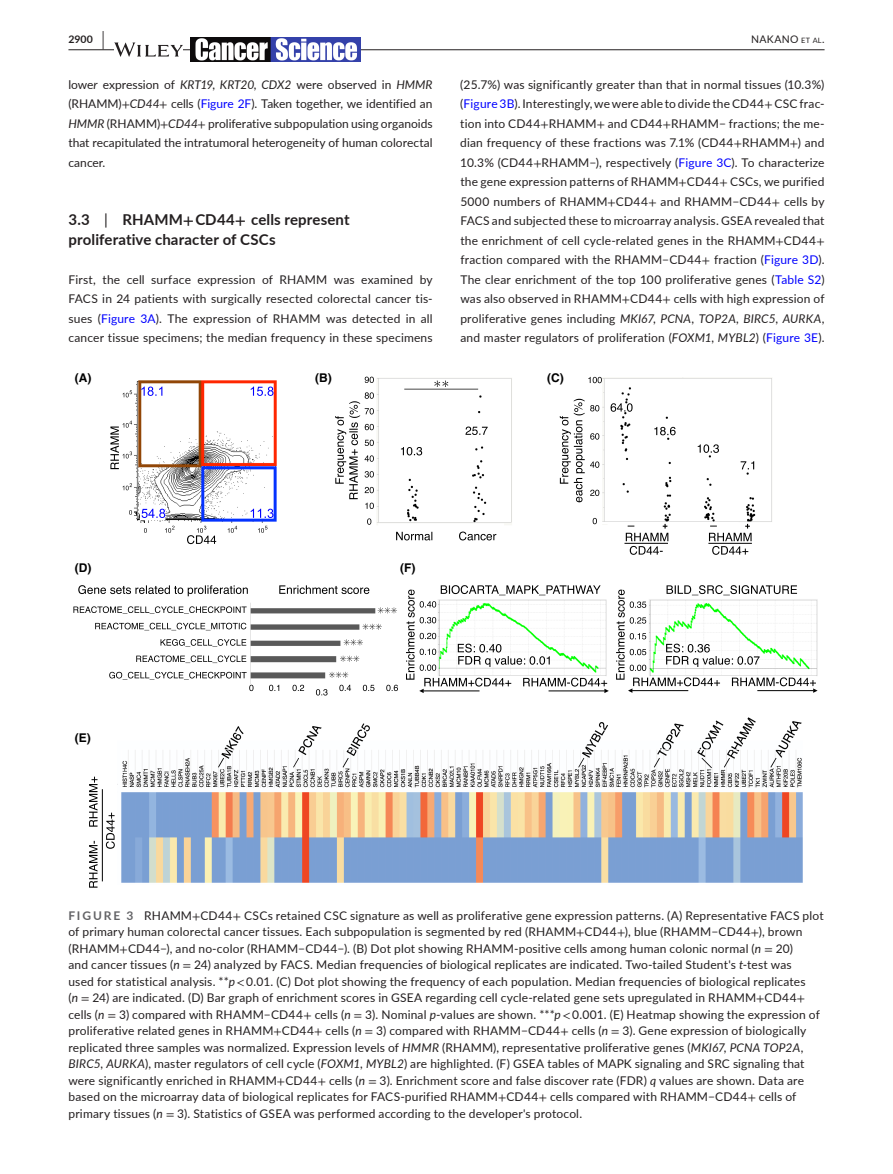
<style>
.page{position:relative;width:893px;height:1174px;background:#fff}
.page>*{position:absolute;margin:0;border:0;box-sizing:border-box;transform-origin:0 0}
.t1{font:700 15px/19.5px "Lato";letter-spacing:.005em;color:#231f20}
.t2{font:12px/19.5px "Lato";letter-spacing:.015em;color:#231f20;text-align:justify}
.t3{font:700 12px "Helvetica LT Std";color:#000}
.t4{font:10.5px "Lato";letter-spacing:.025em;color:#231f20}
.t5{font:700 10.5px "Lato";color:#231f20}
.s1{font-size:19.5px}
.s2{font-size:7.35px}
.s3{font-style:italic}
.s4{font-family:"STIX"}
.s5{color:#00f}
.s6{font-weight:400}
.s7{font-weight:700;color:#636366}
</style>
<div class="page">
<hr style="left:68px;top:49px;width:756px;height:1px;background:#231f20">
<svg style="left:114px;top:42px;width:69px;height:15px"></svg>
<img style="left:191px;top:38px;width:170px;height:24px">
<img style="left:116px;top:376px;width:687px;height:507px">
<svg style="left:144px;top:528px;width:3px;height:5px"></svg>
<svg style="left:165px;top:526px;width:9px;height:7px"></svg>
<svg style="left:228px;top:526px;width:9px;height:7px"></svg>
<svg style="left:258px;top:526px;width:9px;height:7px"></svg>
<svg style="left:129px;top:510px;width:3px;height:5px"></svg>
<svg style="left:123px;top:483px;width:9px;height:7px"></svg>
<svg style="left:123px;top:390px;width:9px;height:7px"></svg>
<svg style="left:141px;top:386px;width:21px;height:10px"></svg>
<svg style="left:251px;top:386px;width:23px;height:10px"></svg>
<svg style="left:251px;top:508px;width:23px;height:10px"></svg>
<svg style="left:142px;top:508px;width:23px;height:10px"></svg>
<svg style="left:187px;top:526px;width:29px;height:18px"></svg>
<svg style="left:110px;top:420px;width:22px;height:49px"></svg>
<svg style="left:741px;top:461px;width:13px;height:8px"></svg>
<svg style="left:698px;top:444px;width:21px;height:9px"></svg>
<svg style="left:654px;top:427px;width:22px;height:8px"></svg>
<svg style="left:611px;top:403px;width:22px;height:9px"></svg>
<svg style="left:401px;top:447px;width:21px;height:8px"></svg>
<svg style="left:465px;top:426px;width:23px;height:9px"></svg>
<svg style="left:434px;top:380px;width:14px;height:7px"></svg>
<svg style="left:588px;top:377px;width:14px;height:6px"></svg>
<svg style="left:593px;top:518px;width:4px;height:6px"></svg>
<svg style="left:560px;top:399px;width:39px;height:103px"></svg>
<svg style="left:365px;top:377px;width:9px;height:6px"></svg>
<svg style="left:367px;top:518px;width:4px;height:7px"></svg>
<svg style="left:335px;top:392px;width:39px;height:117px"></svg>
<svg style="left:396px;top:532px;width:36px;height:8px"></svg>
<svg style="left:459px;top:531px;width:37px;height:9px"></svg>
<svg style="left:279px;top:585px;width:90px;height:9px"></svg>
<svg style="left:78px;top:585px;width:170px;height:11px"></svg>
<svg style="left:161px;top:639px;width:85px;height:7px"></svg>
<svg style="left:136px;top:655px;width:110px;height:8px"></svg>
<svg style="left:95px;top:622px;width:151px;height:8px"></svg>
<svg style="left:73px;top:606px;width:174px;height:8px"></svg>
<svg style="left:109px;top:672px;width:144px;height:19px"></svg>
<svg style="left:269px;top:684px;width:10px;height:7px"></svg>
<svg style="left:292px;top:684px;width:12px;height:7px"></svg>
<svg style="left:316px;top:689px;width:12px;height:6px"></svg>
<svg style="left:339px;top:684px;width:12px;height:7px"></svg>
<svg style="left:363px;top:684px;width:11px;height:7px"></svg>
<svg style="left:386px;top:684px;width:12px;height:7px"></svg>
<svg style="left:329px;top:672px;width:19px;height:6px"></svg>
<svg style="left:340px;top:655px;width:19px;height:7px"></svg>
<svg style="left:344px;top:639px;width:19px;height:6px"></svg>
<svg style="left:362px;top:624px;width:20px;height:6px"></svg>
<svg style="left:378px;top:607px;width:19px;height:6px"></svg>
<hr style="left:708px;top:543px;width:44px;height:1px;background:#000">
<svg style="left:709px;top:524px;width:43px;height:31px"></svg>
<hr style="left:624px;top:543px;width:44px;height:1px;background:#000">
<svg style="left:626px;top:524px;width:42px;height:31px"></svg>
<svg style="left:406px;top:585px;width:203px;height:108px"></svg>
<svg style="left:616px;top:585px;width:202px;height:108px"></svg>
<svg style="left:106px;top:812px;width:9px;height:36px"></svg>
<hr style="left:102px;top:789px;width:1px;height:92px;background:#000">
<svg style="left:89px;top:776px;width:9px;height:50px"></svg>
<svg style="left:89px;top:841px;width:9px;height:46px"></svg>
<p class="t5" style="left:68px;top:31px;width:37px">2900 <span class="s1">|</span></p>
<p class="t4" style="left:751px;top:31px;width:75px">NAKANO <span class="s2">et al</span>.</p>
<p class="t2" style="left:68px;top:74px;width:366px">lowe<span class="s3">r</span> expression of <span class="s3">KRT19, KRT20, CDX2</span> were observed in <span class="s3">HMMR </span>(RHAMM)<span class="s4">+</span><span class="s3">CD44</span><span class="s4">+</span> cells (<span class="s5">Figure 2F</span>). Taken together, we identified an <span class="s3">HMMR</span> (RHAMM)<span class="s4">+</span><span class="s3">CD44</span><span class="s4">+</span> proliferative subpopulation using organoids that recapitulated the intratumoral heterogeneity of human colorectal cancer.</p>
<p class="t2" style="left:460px;top:74px;width:366px">(25.7%) was significantly greater than that in normal tissues (10.3%) (<span class="s5">Figure 3B</span>). Interestingly, we were able to divide the CD44<span class="s4">+</span> CSC frac&shy;tion into CD44<span class="s4">+</span>RHAMM<span class="s4">+</span> and CD44<span class="s4">+</span>RHAMM− fractions; the me&shy;dian frequency of these fractions was 7.1% (CD44<span class="s4">+</span>RHAMM<span class="s4">+</span>) and 10.3% (CD44<span class="s4">+</span>RHAMM−), respectively (<span class="s5">Figure 3C</span>). To characterize the gene expression patterns of RHAMM<span class="s4">+</span>CD44<span class="s4">+</span> CSCs, we purified 5000 numbers of RHAMM<span class="s4">+</span>CD44<span class="s4">+</span> and RHAMM−CD44<span class="s4">+</span> cells by FACS and subjected these to microarray analysis. GSEA revealed that the enrichment of cell cycle-related genes in the RHAMM<span class="s4">+</span>CD44<span class="s4">+ </span>fraction compared with the RHAMM−CD44<span class="s4">+</span> fraction (<span class="s5">Figure 3D</span>).<br>The clear enrichment of the top 100 proliferative genes (<span class="s5">Table S2</span>) was also observed in RHAMM<span class="s4">+</span>CD44<span class="s4">+</span> cells with high expression of proliferative genes including <span class="s3">MKI67</span>, <span class="s3">PCNA</span>, <span class="s3">TOP2A, BIRC5</span>, <span class="s3">AURKA</span>, and master regulators of proliferation (<span class="s3">FOXM1, MYBL2</span>) (<span class="s5">Figure 3E</span>).</p>
<p class="t1" style="left:68px;top:209px;width:283px">3.3 <span class="s6">|</span> RHAMM<span class="s4">+</span>CD44<span class="s4">+</span> cells represent proliferative character of CSCs</p>
<p class="t2" style="left:68px;top:269px;width:366px">First, the cell surface expression of RHAMM was examined by FACS in 24 patients with surgically resected colorectal cancer tis&shy;sues (<span class="s5">Figure 3A</span>). The expression of RHAMM was detected in all cancer tissue specimens; the median frequency in these specimens</p>
<p class="t3" style="left:75px;top:370px;width:18px">(A)</p>
<p class="t3" style="left:315px;top:370px;width:18px">(B)</p>
<p class="t3" style="left:547px;top:370px;width:18px">(C)</p>
<p class="t3" style="left:75px;top:560px;width:18px">(D)</p>
<p class="t3" style="left:75px;top:730px;width:17px">(E)</p>
<p class="t3" style="left:400px;top:560px;width:17px">(F)</p>
<p class="t2" style="left:68px;top:906px;width:757px;line-height:16.5px;text-align:left"><span class="s7">FIGURE 3</span> RHAMM<span class="s4">+</span>CD44<span class="s4">+</span> CSCs retained CSC signature as well as proliferative gene expression patterns. (A) Representative FACS plot of primary human colorectal cancer tissues. Each subpopulation is segmented by red (RHAMM<span class="s4">+</span>CD44<span class="s4">+</span>), blue (RHAMM−CD44<span class="s4">+</span>), brown (RHAMM<span class="s4">+</span>CD44−), and no-color (RHAMM−CD44−). (B) Dot plot showing RHAMM-positive cells among human colonic normal (<span class="s3">n</span> <span class="s4">=</span> 20)<br>and cancer tissues (<span class="s3">n</span> <span class="s4">=</span> 24) analyzed by FACS. Median frequencies of biological replicates are indicated. Two-tailed Student's <span class="s3">t</span>-test was<br>used for statistical analysis. **<span class="s3">p</span><span class="s4">&lt;</span> 0.01. (C) Dot plot showing the frequency of each population. Median frequencies of biological replicates<br>(<span class="s3">n</span> <span class="s4">=</span> 24) are indicated. (D) Bar graph of enrichment scores in GSEA regarding cell cycle-related gene sets upregulated in RHAMM<span class="s4">+</span>CD44<span class="s4">+ </span>cells (<span class="s3">n</span> <span class="s4">=</span> 3) compared with RHAMM−CD44<span class="s4">+</span> cells (<span class="s3">n</span> <span class="s4">=</span> 3). Nominal <span class="s3">p</span>-values are shown. ***<span class="s3">p</span><span class="s4">&lt;</span> 0.001. (E) Heatmap showing the expression of proliferative related genes in RHAMM<span class="s4">+</span>CD44<span class="s4">+</span> cells (<span class="s3">n</span> <span class="s4">=</span> 3) compared with RHAMM−CD44<span class="s4">+</span> cells (<span class="s3">n</span> <span class="s4">=</span> 3). Gene expression of biologically replicated three samples was normalized. Expression levels of <span class="s3">HMMR</span> (RHAMM), representative proliferative genes (<span class="s3">MKI67, PCNA TOP2A, BIRC5, AURKA</span>), master regulators of cell cycle (<span class="s3">FOXM1, MYBL2</span>) are highlighted. (F) GSEA tables of MAPK signaling and SRC signaling that were significantly enriched in RHAMM<span class="s4">+</span>CD44<span class="s4">+</span> cells (<span class="s3">n</span> <span class="s4">=</span> 3). Enrichment score and false discover rate (FDR) <span class="s3">q</span> values are shown. Data are based on the microarray data of biological replicates for FACS-purified RHAMM<span class="s4">+</span>CD44<span class="s4">+</span> cells compared with RHAMM−CD44<span class="s4">+</span> cells of primary tissues (<span class="s3">n</span> <span class="s4">=</span> 3). Statistics of GSEA was performed according to the developer's protocol.</p>
</div>
